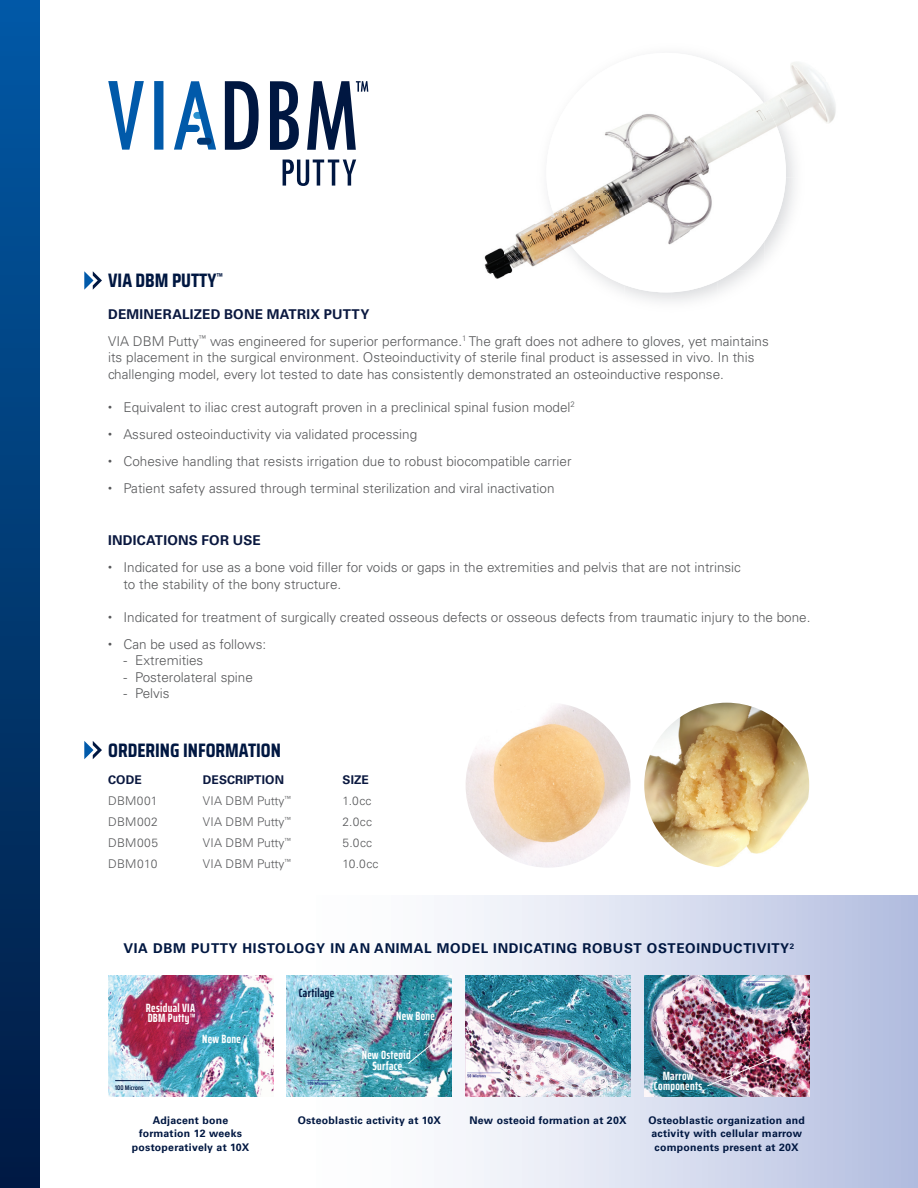
<style>
.page{position:relative;width:918px;height:1188px;background:#fff}
.page>*{position:absolute;margin:0;border:0;box-sizing:border-box;transform-origin:0 0}
.t1{font:700 19.5px "Saira Condensed";color:#001741}
.t2{font:300 13.5px/16.5px "Univers LT Std";color:#57585a}
.t3{font:700 13.5px "Univers LT Std";letter-spacing:.05em;color:#001741}
.t4{font:700 13.5px "Univers LT Std";letter-spacing:.015em;color:#0a183f}
.t5{font:300 12px "Univers LT Std";letter-spacing:.02em;color:#57585a}
.t6{font:700 extra-condensed 12px/10.5px "Saira";letter-spacing:.025em;color:#fff}
.t7{font:700 12px "Univers LT Std";letter-spacing:.01em;color:#0a183f}
.t8{font:700 extra-condensed 12px "Saira";letter-spacing:.025em;color:#001741}
.t9{font:700 10.5px/13.5px "Univers LT Std";letter-spacing:.025em;color:#001741;text-align:center}
.t10{font:600 6.75px "Saira Condensed";color:#001741}
.s1{font-weight:700;color:#0a183f}
</style>
<div class="page">
<svg style="left:39px;top:896px;width:879px;height:292px"></svg>
<img style="left:644px;top:976px;width:165px;height:121px">
<img style="left:706px;top:1055px;width:74px;height:32px">
<img style="left:108px;top:976px;width:165px;height:121px">
<img style="left:287px;top:976px;width:165px;height:121px">
<img style="left:466px;top:976px;width:165px;height:121px">
<hr style="left:115px;top:1080px;width:35px;height:1px;background:#001741">
<svg style="left:407px;top:1033px;width:38px;height:32px"></svg>
<svg style="left:108px;top:81px;width:108px;height:69px"></svg>
<div style="left:197px;top:138px;width:15px;height:7px;background:#013773;border-radius:3px"></div>
<svg style="left:283px;top:160px;width:73px;height:26px"></svg>
<svg style="left:225px;top:81px;width:34px;height:69px"></svg>
<svg style="left:307px;top:81px;width:61px;height:69px"></svg>
<svg style="left:270px;top:81px;width:29px;height:69px"></svg>
<img style="left:811px;top:82px;width:25px;height:41px">
<img style="left:484px;top:226px;width:47px;height:47px">
<img style="left:489px;top:273px;width:21px;height:6px">
<img style="left:738px;top:61px;width:73px;height:23px">
<img style="left:762px;top:92px;width:2px;height:9px">
<img style="left:764px;top:84px;width:47px;height:47px">
<img style="left:536px;top:217px;width:13px;height:7px">
<img style="left:531px;top:224px;width:39px;height:43px">
<img style="left:586px;top:269px;width:8px;height:2px">
<img style="left:590px;top:271px;width:34px;height:22px">
<img style="left:738px;top:77px;width:24px;height:23px">
<img style="left:605px;top:101px;width:179px;height:48px">
<img style="left:584px;top:149px;width:202px;height:48px">
<img style="left:549px;top:197px;width:235px;height:48px">
<img style="left:570px;top:244px;width:24px;height:25px">
<img style="left:594px;top:244px;width:48px;height:46px">
<img style="left:642px;top:244px;width:48px;height:48px">
<img style="left:690px;top:244px;width:48px;height:46px">
<img style="left:738px;top:244px;width:24px;height:24px">
<div style="left:0;top:0;width:39px;height:1188px;background:linear-gradient(to bottom,#0159a4,#011a42)"></div>
<svg style="left:84px;top:741px;width:18px;height:18px"></svg>
<svg style="left:84px;top:271px;width:18px;height:19px"></svg>
<img style="left:644px;top:703px;width:165px;height:165px;border-radius:82px">
<img style="left:466px;top:703px;width:165px;height:165px;border-radius:82px">
<h1 class="t1" style="left:108px;top:266px;width:116px">VIA DBM PUTTY<sup>™</sup></h1>
<p class="t2" style="left:108px;top:301px;width:662px;line-height:27px"><span class="s1">DEMINERALIZED BONE MATRIX PUTTY<br></span>VIA DBM Putty<sup>™</sup> was engineered for superior performance.<sup>1</sup> The graft does not adhere to gloves, yet maintains</p>
<p class="t2" style="left:108px;top:349px;width:648px">its placement in the surgical environment. Osteoinductivity of sterile final product is assessed in vivo. In this challenging model, every lot tested to date has consistently demonstrated an osteoinductive response.</p>
<p class="t2" style="left:108px;top:399px;width:468px"><sup>•</sup> Equivalent to iliac crest autograft proven in a preclinical spinal fusion model<sup>2</sup></p>
<p class="t2" style="left:108px;top:426px;width:311px"><sup>•</sup> Assured osteoinductivity via validated processing</p>
<p class="t2" style="left:108px;top:453px;width:465px"><sup>•</sup> Cohesive handling that resists irrigation due to robust biocompatible carrier</p>
<p class="t2" style="left:108px;top:480px;width:448px"><sup>•</sup> Patient safety assured through terminal sterilization and viral inactivation</p>
<p class="t4" style="left:108px;top:533px;width:154px">INDICATIONS FOR USE</p>
<p class="t2" style="left:123px;top:559px;width:619px;text-indent:-15px"><sup>•</sup> Indicated for use as a bone void filler for voids or gaps in the extremities and pelvis that are not intrinsic to the stability of the bony structure.</p>
<p class="t2" style="left:108px;top:609px;width:704px"><sup>•</sup> Indicated for treatment of surgically created osseous defects or osseous defects from traumatic injury to the bone.</p>
<p class="t2" style="left:108px;top:636px;width:160px"><sup>•</sup> Can be used as follows:</p>
<p class="t2" style="left:123px;top:652px;width:81px">- Extremities</p>
<p class="t2" style="left:123px;top:669px;width:131px">- Posterolateral spine</p>
<p class="t2" style="left:123px;top:685px;width:48px">- Pelvis</p>
<h1 class="t1" style="left:108px;top:735px;width:174px">ORDERING INFORMATION</h1>
<p class="t7" style="left:108px;top:773px;width:35px">CODE</p>
<p class="t7" style="left:203px;top:773px;width:83px">DESCRIPTION</p>
<p class="t7" style="left:343px;top:773px;width:28px">SIZE</p>
<p class="t5" style="left:108px;top:793px;width:51px">DBM001</p>
<p class="t5" style="left:203px;top:793px;width:90px">VIA DBM Putty<sup>™</sup></p>
<p class="t5" style="left:343px;top:793px;width:30px">1.0cc</p>
<p class="t5" style="left:108px;top:814px;width:51px">DBM002</p>
<p class="t5" style="left:203px;top:814px;width:90px">VIA DBM Putty<sup>™</sup></p>
<p class="t5" style="left:343px;top:814px;width:31px">2.0cc</p>
<p class="t5" style="left:108px;top:835px;width:51px">DBM005</p>
<p class="t5" style="left:203px;top:835px;width:90px">VIA DBM Putty<sup>™</sup></p>
<p class="t5" style="left:343px;top:835px;width:31px">5.0cc</p>
<p class="t5" style="left:108px;top:856px;width:51px">DBM010</p>
<p class="t5" style="left:203px;top:856px;width:90px">VIA DBM Putty<sup>™</sup></p>
<p class="t5" style="left:343px;top:856px;width:38px">10.0cc</p>
<p class="t3" style="left:123px;top:940px;width:672px">VIA DBM PUTTY HISTOLOGY IN AN ANIMAL MODEL INDICATING ROBUST OSTEOINDUCTIVITY<sup>2</sup></p>
<p class="t6" style="left:146px;top:1002px;width:51px">Residual VIA<br>DBM Putty™</p>
<p class="t6" style="left:202px;top:1034px;width:40px">New Bone</p>
<p class="t8" style="left:299px;top:983px;width:37px">Cartilage</p>
<p class="t6" style="left:396px;top:1010px;width:40px">New Bone</p>
<p class="t6" style="left:362px;top:1050px;width:50px;text-align:center">New Osteoid<br>Surface</p>
<p class="t6" style="left:663px;top:1070px;width:32px">Marrow</p>
<p class="t10" style="left:115px;top:1082px;width:30px">100 Microns</p>
<p class="t6" style="left:654px;top:1081px;width:50px">Components</p>
<p class="t9" style="left:132px;top:1113px;width:119px">Adjacent bone formation 12 weeks postoperatively at 10X</p>
<p class="t9" style="left:298px;top:1114px;width:145px">Osteoblastic activity at 10X</p>
<p class="t9" style="left:469px;top:1114px;width:159px">New osteoid formation at 20X</p>
<p class="t9" style="left:648px;top:1114px;width:158px">Osteoblastic organization and activity with cellular marrow components present at 20X</p>
</div>
